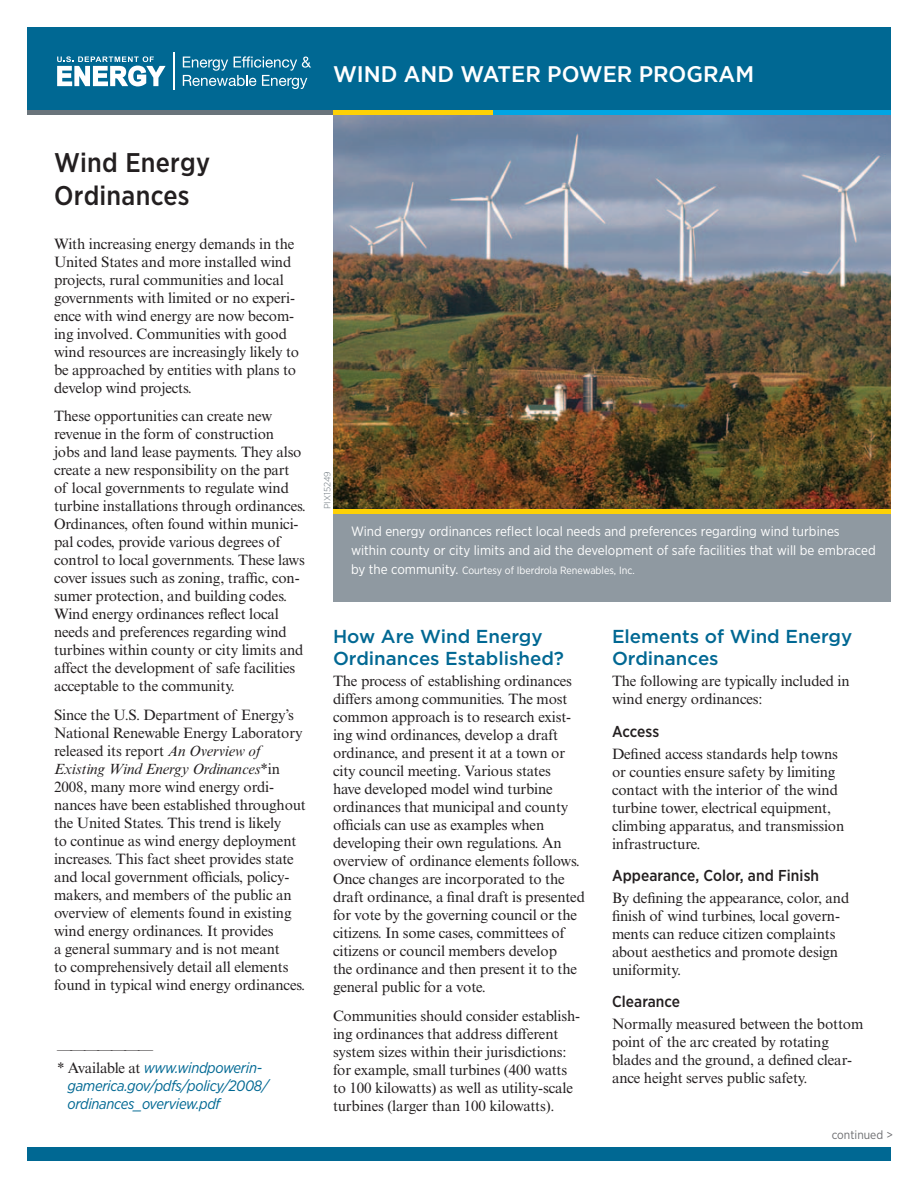
<style>
.page{position:relative;width:918px;height:1188px;background:#fff}
.page>*{position:absolute;margin:0;border:0;box-sizing:border-box;transform-origin:0 0}
.FS_Title{font:500 27px/33px "Gotham Narrow";letter-spacing:.01em;color:#231f20}
.program_name{font:500 22.65px "Gotham Narrow";color:#fff;scale:1.1 1}
.subhead_1{font:500 18.75px/22.5px "Gotham";color:#006893}
.subhead_2{font:500 15.75px "Gotham Narrow";letter-spacing:.005em;color:#231f20}
.body_text{font:15px/18px "Times New Roman MT Std";letter-spacing:-.01em;color:#231f20}
.body_text-2{font:italic 15px/18px "Gotham Narrow";letter-spacing:-.02em;color:#006893}
.caption_reverse{font:13.5px/19.2px "Gotham Narrow";color:#fff}
.continued{font:12px "Gotham Narrow";color:#6c6d70}
.caption_reverse-2{font:10.5px "Gotham Narrow";color:#fff}
.photo_credit{font:300 9px "Gotham Narrow";color:#6a747b;scale:1.1 1}
.s1{font-style:italic}
.s2{font-family:"Times New Roman MT Std";font-style:normal;color:#231f20}
.s3{font-size:13.5px}
</style>
<div class="page">
<div style="left:333px;top:513px;width:558px;height:89px;background:#8f99a1"></div>
<img style="left:333px;top:115px;width:558px;height:394px">
<div style="left:27px;top:27px;width:864px;height:84px;background:#006893"></div>
<div style="left:27px;top:110px;width:311px;height:5px;background:#6a747b"></div>
<div style="left:333px;top:110px;width:161px;height:5px;background:#fed105"></div>
<div style="left:494px;top:110px;width:397px;height:5px;background:#00a5e3"></div>
<svg style="left:57px;top:56px;width:109px;height:30px"></svg>
<hr style="left:174px;top:53px;width:1px;height:37px;background:#fff">
<svg style="left:183px;top:56px;width:128px;height:33px"></svg>
<div style="left:333px;top:509px;width:558px;height:5px;background:#fed105"></div>
<div style="left:27px;top:1148px;width:864px;height:13px;background:#006893"></div>
<p class="program_name" style="left:333px;top:59px;width:384px">WIND AND WATER POWER PROGRAM</p>
<p class="FS_Title" style="left:54px;top:145px;width:158px">Wind Energy<br>Ordinances</p>
<p class="body_text" style="left:54px;top:234px;width:247px">With increasing energy demands in the United States and more installed wind projects, rural communities and local governments with limited or no experi&shy;ence with wind energy are now becom&shy;ing involved. Communities with good wind resources are increasingly likely to be approached by entities with plans to develop wind projects.</p>
<p class="body_text" style="left:54px;top:407px;width:253px">These opportunities can create new revenue in the form of construction<br>jobs and land lease payments. They also create a new responsibility on the part of local governments to regulate wind turbine installations through ordinances.<br>Ordinances, often found within munici&shy;pal codes, provide various degrees of control to local governments. These laws cover issues such as zoning, traffic, con&shy;sumer protection, and building codes.<br>Wind energy ordinances reflect local needs and preferences regarding wind turbines within county or city limits and affect the development of safe facilities acceptable to the community.</p>
<p class="body_text" style="left:54px;top:706px;width:253px">Since the U.S. Department of Energy’s National Renewable Energy Laboratory released its report <span class="s1">An Overview of Existing Wind Energy Ordinances</span>*in 2008, many more wind energy ordi&shy;nances have been established throughout the United States. This trend is likely<br>to continue as wind energy deployment increases. This fact sheet provides state and local government officials, policy&shy;makers, and members of the public an overview of elements found in existing wind energy ordinances. It provides<br>a general summary and is not meant<br>to comprehensively detail all elements found in typical wind energy ordinances.</p>
<p class="body_text" style="left:57px;top:1040px;width:98px">———————</p>
<p class="body_text-2" style="left:68px;top:1059px;width:203px;text-indent:-10px"><span class="s2">* Available at</span> www.windpowerin&shy;gamerica.gov/pdfs/policy/2008/ ordinances_overview.pdf</p>
<p class="photo_credit" style="left:322px;top:509px;width:36px;rotate:-90deg">PIX15249</p>
<p class="caption_reverse" style="left:351px;top:521px;width:526px">Wind energy ordinances reflect local needs and preferences regarding wind turbines within county or city limits and aid the development of safe facilities that will be embraced</p>
<p class="caption_reverse-2" style="left:351px;top:564px;width:285px"><span class="s3">by the community.</span> Courtesy of Iberdrola Renewables, Inc.</p>
<p class="subhead_1" style="left:333px;top:625px;width:233px">How Are Wind Energy<br>Ordinances Established?</p>
<p class="body_text" style="left:333px;top:672px;width:254px">The process of establishing ordinances differs among communities. The most common approach is to research exist&shy;ing wind ordinances, develop a draft ordinance, and present it at a town or city council meeting. Various states<br>have developed model wind turbine ordinances that municipal and county officials can use as examples when developing their own regulations. An overview of ordinance elements follows.<br>Once changes are incorporated to the draft ordinance, a final draft is presented for vote by the governing council or the citizens. In some cases, committees of citizens or council members develop<br>the ordinance and then present it to the general public for a vote.</p>
<p class="body_text" style="left:333px;top:1007px;width:249px">Communities should consider establish&shy;ing ordinances that address different system sizes within their jurisdictions: for example, small turbines (400 watts to 100 kilowatts) as well as utility-scale turbines (larger than 100 kilowatts).</p>
<p class="subhead_1" style="left:612px;top:625px;width:242px">Elements of Wind Energy<br>Ordinances</p>
<p class="body_text" style="left:612px;top:672px;width:239px">The following are typically included in wind energy ordinances:</p>
<p class="subhead_2" style="left:612px;top:721px;width:49px">Access</p>
<p class="body_text" style="left:612px;top:744px;width:234px">Defined access standards help towns or counties ensure safety by limiting contact with the interior of the wind turbine tower, electrical equipment, climbing apparatus, and transmission infrastructure.</p>
<p class="subhead_2" style="left:612px;top:865px;width:209px">Appearance, Color, and Finish</p>
<p class="body_text" style="left:612px;top:889px;width:239px">By defining the appearance, color, and finish of wind turbines, local govern&shy;ments can reduce citizen complaints about aesthetics and promote design uniformity.</p>
<p class="subhead_2" style="left:612px;top:991px;width:70px">Clearance</p>
<p class="body_text" style="left:612px;top:1015px;width:253px">Normally measured between the bottom point of the arc created by rotating blades and the ground, a defined clear&shy;ance height serves public safety.</p>
<p class="continued" style="left:832px;top:1128px;width:63px">continued &gt;</p>
</div>
